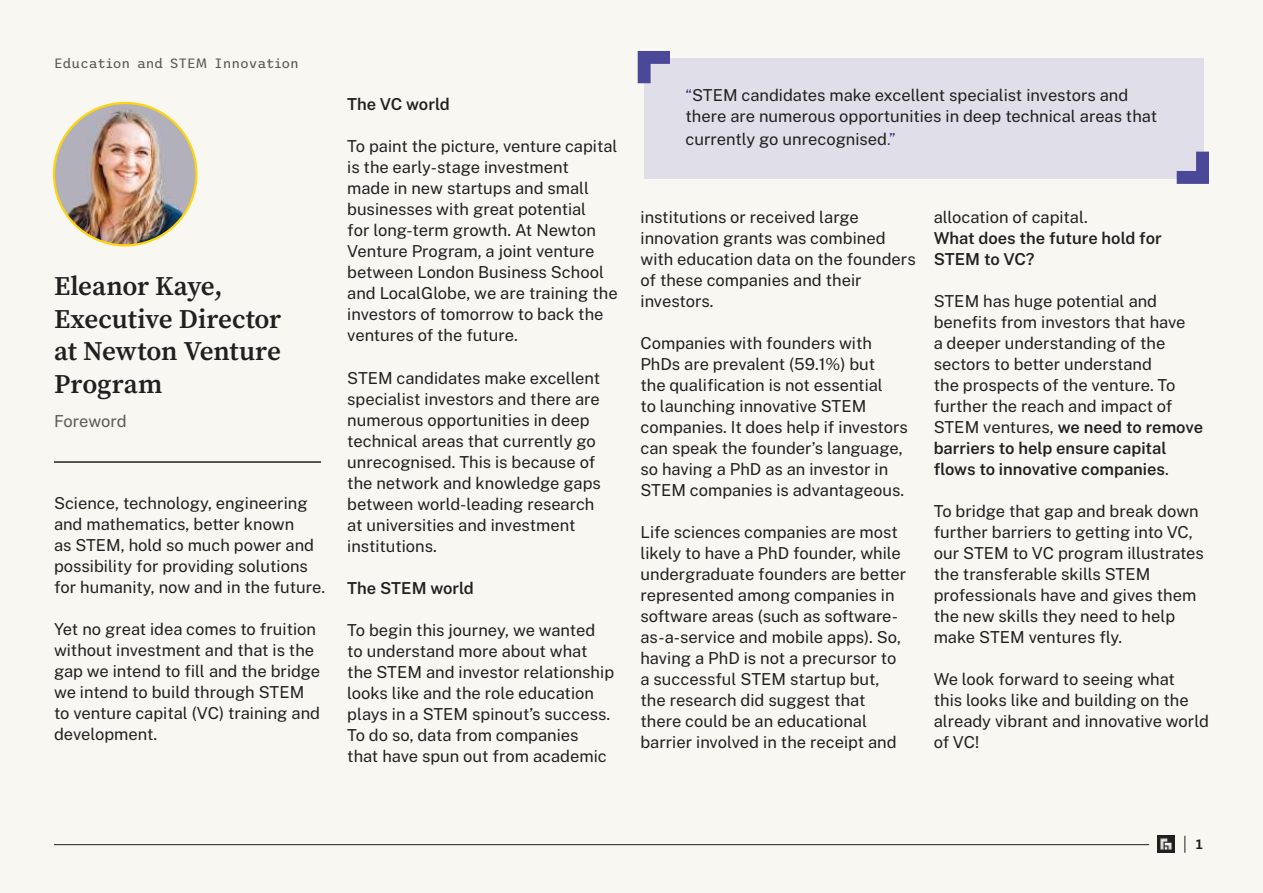
<style>
.page{position:relative;width:1263px;height:893px;background:#f9f7f2}
.page>*{position:absolute;margin:0;border:0;box-sizing:border-box;transform-origin:0 0}
.t1{font:600 27px/32.4px "Source Serif Pro";letter-spacing:-.005em;color:#202020}
.t2{font:16.5px/21px "Public Sans";color:#202020}
.t3{font:600 16.5px/21px "Public Sans";color:#202020}
.t4{font:16.5px "Public Sans";letter-spacing:-.01em;color:#5b5a56}
.t5{font:13.5px "Trispace";letter-spacing:-.005em;color:#5b5a56}
.t6{font:600 13.5px "Trispace";color:#202020}
.s1{font-weight:300;color:#302a7e}
.s2{font-weight:600}
</style>
<div class="page">
<img style="left:1157px;top:836px;width:17px;height:17px">
<svg style="left:1184px;top:836px;width:1px;height:17px"></svg>
<hr style="left:54px;top:844px;width:1095px;height:1px;background:#202020">
<img style="left:54px;top:103px;width:142px;height:142px;border-radius:71px">
<hr style="left:54px;top:461px;width:267px;height:2px;background:#202020">
<div style="left:644px;top:58px;width:559px;height:121px;background:#e0dee9"></div>
<svg style="left:1177px;top:152px;width:32px;height:32px"></svg>
<svg style="left:638px;top:51px;width:32px;height:32px"></svg>
<p class="t5" style="left:54px;top:56px;width:246px">Education and STEM Innovation</p>
<h1 class="t1" style="left:54px;top:272px;width:229px">Eleanor Kaye,<br>Executive Director at Newton Venture<br>Program</h1>
<p class="t4" style="left:54px;top:414px;width:74px">Foreword</p>
<p class="t2" style="left:54px;top:493px;width:273px">Science, technology, engineering and mathematics, better known<br>as STEM, hold so much power and possibility for providing solutions for humanity, now and in the future.</p>
<p class="t2" style="left:54px;top:619px;width:268px">Yet no great idea comes to fruition without investment and that is the gap we intend to fill and the bridge we intend to build through STEM to venture capital (VC) training and development.</p>
<p class="t3" style="left:347px;top:94px;width:104px">The VC world</p>
<p class="t2" style="left:347px;top:136px;width:272px">To paint the picture, venture capital is the early-stage investment<br>made in new startups and small businesses with great potential<br>for long-term growth. At Newton<br>Venture Program, a joint venture between London Business School and LocalGlobe, we are training the investors of tomorrow to back the ventures of the future.</p>
<p class="t2" style="left:347px;top:368px;width:255px">STEM candidates make excellent specialist investors and there are numerous opportunities in deep technical areas that currently go unrecognised. This is because of the network and knowledge gaps between world-leading research at universities and investment institutions.</p>
<p class="t3" style="left:347px;top:578px;width:128px">The STEM world</p>
<p class="t2" style="left:347px;top:620px;width:268px">To begin this journey, we wanted to understand more about what the STEM and investor relationship looks like and the role education plays in a STEM spinout’s success.<br>To do so, data from companies<br>that have spun out from academic</p>
<p class="t2" style="left:685px;top:85px;width:473px"><span class="s1">“</span>STEM candidates make excellent specialist investors and there are numerous opportunities in deep technical areas that</p>
<p class="t2" style="left:685px;top:129px;width:212px">currently go unrecognised<span class="s1">.”</span></p>
<p class="t2" style="left:640px;top:207px;width:277px">institutions or received large innovation grants was combined with education data on the founders of these companies and their investors.</p>
<p class="t2" style="left:640px;top:333px;width:269px">Companies with founders with<br>PhDs are prevalent (59.1%) but<br>the qualification is not essential<br>to launching innovative STEM companies. It does help if investors can speak the founder’s language, so having a PhD as an investor in<br>STEM companies is advantageous.</p>
<p class="t2" style="left:640px;top:522px;width:267px">Life sciences companies are most likely to have a PhD founder, while undergraduate founders are better represented among companies in software areas (such as software&shy;as-a-service and mobile apps). So, having a PhD is not a precursor to a successful STEM startup but, the research did suggest that there could be an educational barrier involved in the receipt and</p>
<p class="t2" style="left:934px;top:207px;width:156px">allocation of capital.</p>
<p class="t3" style="left:934px;top:228px;width:230px">What does the future hold for<br>STEM to VC?</p>
<p class="t2" style="left:934px;top:291px;width:271px">STEM has huge potential and benefits from investors that have<br>a deeper understanding of the sectors to better understand<br>the prospects of the venture. To further the reach and impact of<br>STEM ventures, <span class="s2">we need to remove barriers to help ensure capital flows to innovative companies</span>.</p>
<p class="t2" style="left:934px;top:501px;width:272px">To bridge that gap and break down further barriers to getting into VC, our STEM to VC program illustrates the transferable skills STEM professionals have and gives them the new skills they need to help make STEM ventures fly.</p>
<p class="t2" style="left:934px;top:669px;width:277px">We look forward to seeing what<br>this looks like and building on the already vibrant and innovative world of VC!</p>
<p class="t6" style="left:1195px;top:836px;width:10px">1</p>
</div>
